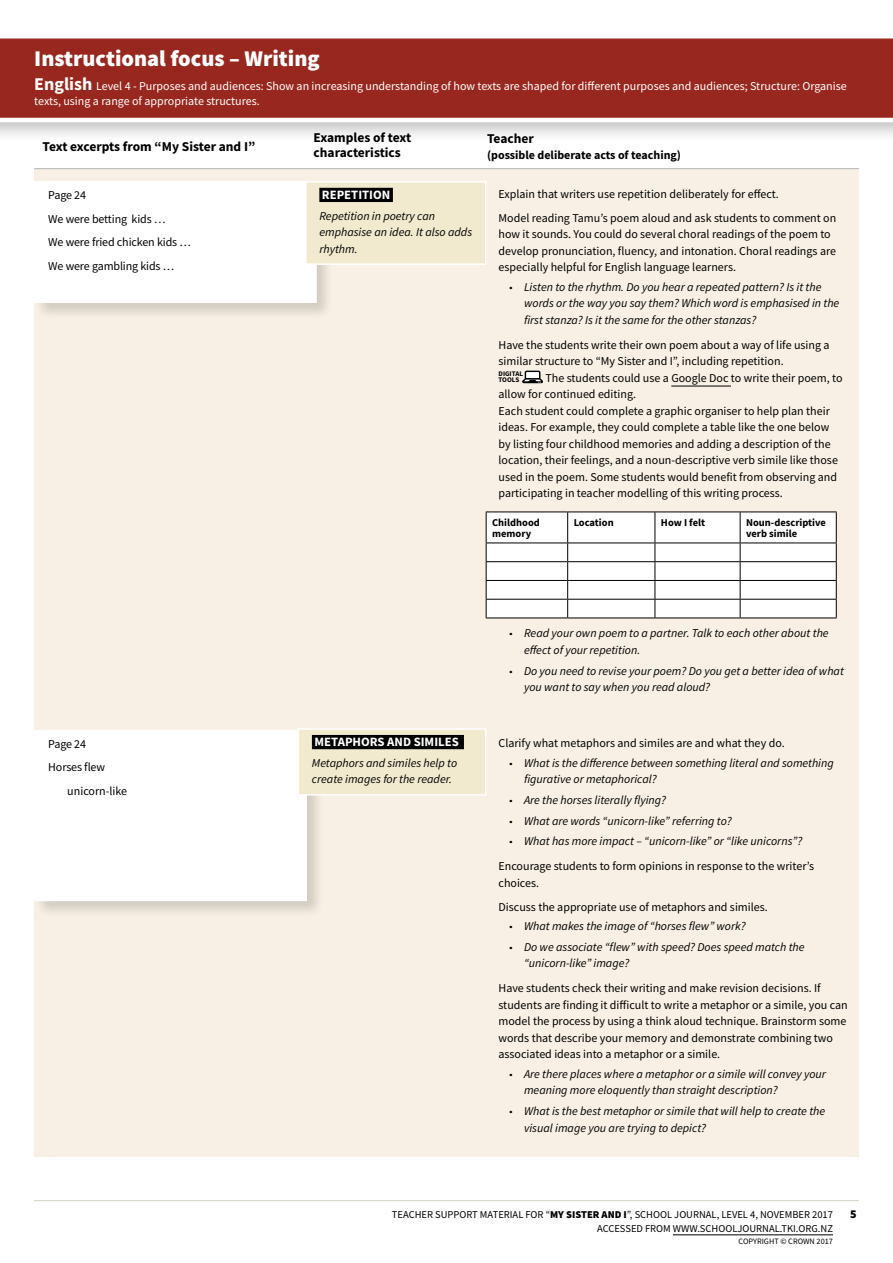
<style>
.page{position:relative;width:893px;height:1263px;background:#fff}
.page>*{position:absolute;margin:0;border:0;box-sizing:border-box;transform-origin:0 0}
.t1{font:900 22.5px "Source Sans Pro";color:#fff}
.t2{font:700 13.5px/15.8px "Source Sans Pro";color:#000}
.t3{font:700 12.75px "Source Sans Pro";color:#fff}
.t4{font:12px/16.5px "Source Sans Pro";color:#000}
.t5{font:italic 12px/16.5px "Source Sans Pro";color:#000}
.t6{font:12px/15px "Source Sans Pro";color:#fff}
.t7{font:700 12px "Source Sans Pro";color:#000}
.t8{font:900 12px "Source Sans Pro";color:#000}
.t9{font:10.5px/13.5px "Source Sans Pro";color:#000;text-align:right}
.t10{font:700 10.5px/11.1px "Source Sans Pro";color:#000}
.t11{font:8.25px "Source Sans Pro";color:#000}
.t12{font:700 7.05px/5.7px "Source Sans Pro";color:#000}
.s1{font-weight:700;font-size:18px}
.s2{font-style:italic}
.s3{font-weight:900}
</style>
<div class="page">
<div style="left:34px;top:169px;width:825px;height:988px;background:#f8f0e4"></div>
<hr style="left:34px;top:168px;width:825px;height:1px;background:#b1b4b6">
<hr style="left:34px;top:1200px;width:825px;height:1px;background:#d6d1c8">
<hr style="left:673px;top:1234px;width:160px;height:1px;background:#000">
<div style="left:0;top:30px;width:893px;height:113px;background:#000;opacity:.25"></div>
<svg style="left:0;top:34px;width:893px;height:88px"></svg>
<div style="left:34px;top:181px;width:300px;height:139px;background:#000;opacity:.15"></div>
<div style="left:35px;top:182px;width:281px;height:120px;background:#fff"></div>
<div style="left:34px;top:181px;width:283px;height:122px;border:2px solid #fff"></div>
<div style="left:34px;top:730px;width:290px;height:188px;background:#000;opacity:.15"></div>
<div style="left:35px;top:730px;width:271px;height:170px;background:#fff"></div>
<div style="left:34px;top:730px;width:273px;height:171px;border:2px solid #fff"></div>
<div style="left:306px;top:182px;width:180px;height:82px;background:#f1eacf"></div>
<div style="left:319px;top:188px;width:74px;height:14px;background:#000"></div>
<div style="left:305px;top:181px;width:181px;height:84px;border:2px solid #fff"></div>
<div style="left:298px;top:729px;width:188px;height:66px;background:#f1eacf"></div>
<div style="left:312px;top:735px;width:152px;height:14px;background:#000"></div>
<div style="left:298px;top:728px;width:188px;height:68px;border:2px solid #fff"></div>
<hr style="left:671px;top:386px;width:60px;height:1px;background:#000">
<div style="left:525px;top:371px;width:15px;height:8px;background:#fff"></div>
<div style="left:525px;top:371px;width:15px;height:9px;border:1px solid #000"></div>
<svg style="left:522px;top:377px;width:21px;height:7px"></svg>
<svg style="left:486px;top:512px;width:351px;height:106px"></svg>
<hr style="left:486px;top:618px;width:82px;height:1px;background:#000">
<hr style="left:568px;top:618px;width:87px;height:1px;background:#000">
<hr style="left:655px;top:618px;width:85px;height:1px;background:#000">
<hr style="left:740px;top:618px;width:97px;height:1px;background:#000">
<h1 class="t1" style="left:34px;top:43px;width:287px">Instructional focus – Writing</h1>
<p class="t6" style="left:34px;top:78px;width:814px"><span class="s1">English</span> Level 4 - Purposes and audiences: Show an increasing understanding of how texts are shaped for different purposes and audiences; Structure: Organise texts, using a range of appropriate structures.</p>
<p class="t2" style="left:43px;top:138px;width:214px">Text excerpts from “My Sister and I”</p>
<p class="t2" style="left:314px;top:129px;width:99px">Examples of text characteristics</p>
<p class="t2" style="left:487px;top:130px;width:48px">Teacher</p>
<p class="t7" style="left:487px;top:146px;width:196px">(possible deliberate acts of teaching)</p>
<p class="t4" style="left:48px;top:183px;width:144px;line-height:23.7px">Page 24<br>We were betting kids …<br>We were fried chicken kids …<br>We were gambling kids …</p>
<p class="t4" style="left:48px;top:735px;width:39px">Page 24</p>
<p class="t4" style="left:48px;top:759px;width:58px">Horses flew</p>
<p class="t4" style="left:67px;top:783px;width:61px">unicorn-like</p>
<p class="t3" style="left:322px;top:186px;width:70px">REPETITION</p>
<p class="t5" style="left:319px;top:207px;width:154px">Repetition in poetry can emphasise an idea. It also adds rhythm.</p>
<p class="t4" style="left:498px;top:182px;width:339px;line-height:23.7px">Explain that writers use repetition deliberately for effect.<br>Model reading Tamu’s poem aloud and ask students to comment on</p>
<p class="t4" style="left:498px;top:226px;width:339px">how it sounds. You could do several choral readings of the poem to develop pronunciation, fluency, and intonation. Choral readings are especially helpful for English language learners.</p>
<p class="t5" style="left:524px;top:278px;width:317px;text-indent:-17px">▪ Listen to the rhythm. Do you hear a repeated pattern? Is it the words or the way you say them? Which word is emphasised in the first stanza? Is it the same for the other stanzas?</p>
<p class="t4" style="left:498px;top:336px;width:333px">Have the students write their own poem about a way of life using a similar structure to “My Sister and I”, including repetition.</p>
<p class="t12" style="left:499px;top:371px;width:26px">DIGITAL<br>TOOLS</p>
<p class="t4" style="left:498px;top:369px;width:346px;text-indent:47px">The students could use a Google Doc to write their poem, to allow for continued editing.<br>Each student could complete a graphic organiser to help plan their ideas. For example, they could complete a table like the one below by listing four childhood memories and adding a description of the location, their feelings, and a noun-descriptive verb simile like those used in the poem. Some students would benefit from observing and participating in teacher modelling of this writing process.</p>
<p class="t10" style="left:492px;top:517px;width:49px">Childhood memory</p>
<p class="t10" style="left:574px;top:517px;width:42px">Location</p>
<p class="t10" style="left:661px;top:517px;width:46px">How I felt</p>
<p class="t10" style="left:746px;top:517px;width:81px">Noun-descriptive verb simile</p>
<p class="t3" style="left:314px;top:733px;width:146px">METAPHORS AND SIMILES</p>
<p class="t5" style="left:312px;top:755px;width:147px">Metaphors and similes help to create images for the reader.</p>
<p class="t5" style="left:524px;top:625px;width:306px;text-indent:-17px">▪ Read your own poem to a partner. Talk to each other about the effect of your repetition.</p>
<p class="t5" style="left:524px;top:662px;width:321px;text-indent:-17px">▪ Do you need to revise your poem? Do you get a better idea of what you want to say when you read aloud?</p>
<p class="t4" style="left:498px;top:735px;width:288px">Clarify what metaphors and similes are and what they do.</p>
<p class="t5" style="left:524px;top:754px;width:311px;text-indent:-17px">▪ What is the difference between something literal and something figurative or metaphorical?</p>
<p class="t5" style="left:507px;top:791px;width:161px">▪ Are the horses literally flying?</p>
<p class="t5" style="left:507px;top:812px;width:226px">▪ What are words “unicorn-like” referring to?</p>
<p class="t4" style="left:498px;top:829px;width:317px;line-height:25px;text-align:center">▪ <span class="s2">What has more impact – “unicorn-like” or “like unicorns”?<br></span>Encourage students to form opinions in response to the writer’s</p>
<p class="t4" style="left:498px;top:871px;width:271px;line-height:23.7px">choices.<br>Discuss the appropriate use of metaphors and similes.</p>
<p class="t5" style="left:507px;top:918px;width:240px">▪ What makes the image of “horses flew” work?</p>
<p class="t5" style="left:524px;top:938px;width:282px;text-indent:-17px">▪ Do we associate “flew” with speed? Does speed match the “unicorn-like” image?</p>
<p class="t4" style="left:498px;top:980px;width:351px">Have students check their writing and make revision decisions. If students are finding it difficult to write a metaphor or a simile, you can model the process by using a think aloud technique. Brainstorm some words that describe your memory and demonstrate combining two associated ideas into a metaphor or a simile.</p>
<p class="t5" style="left:524px;top:1065px;width:303px;text-indent:-17px">▪ Are there places where a metaphor or a simile will convey your meaning more eloquently than straight description?</p>
<p class="t5" style="left:524px;top:1103px;width:303px;text-indent:-17px">▪ What is the best metaphor or simile that will help to create the visual image you are trying to depict?</p>
<p class="t9" style="left:392px;top:1208px;width:443px">TEACHER SUPPORT MATERIAL FOR “<span class="s3">MY SISTER AND I</span>”, SCHOOL JOURNAL, LEVEL 4, NOVEMBER 2017<br>ACCESSED FROM WWW.SCHOOLJOURNAL.TKI.ORG.NZ</p>
<p class="t11" style="left:739px;top:1236px;width:96px">COPYRIGHT © CROWN 2017</p>
<p class="t8" style="left:850px;top:1206px;width:8px">5</p>
</div>
